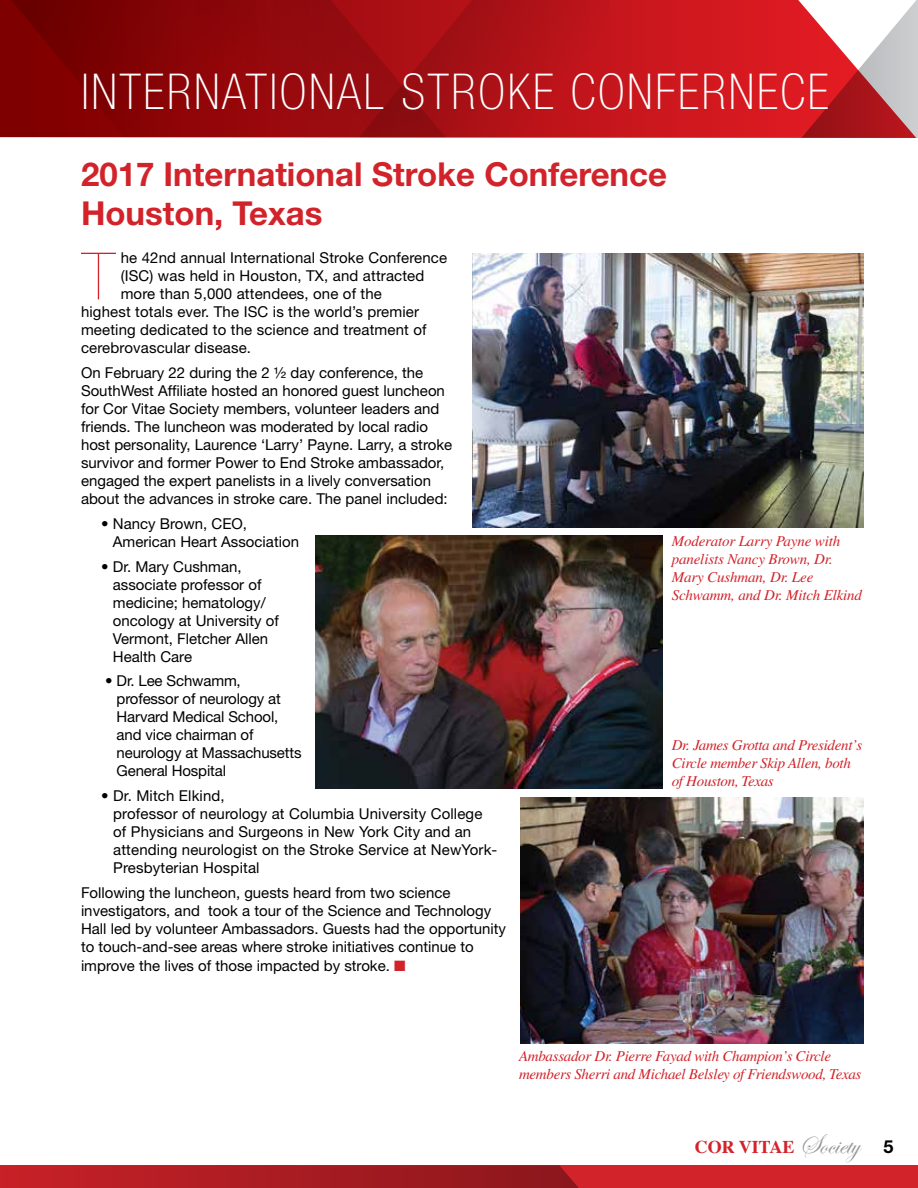
<style>
.page{position:relative;width:918px;height:1188px;background:#fff}
.page>*{position:absolute;margin:0;border:0;box-sizing:border-box;transform-origin:0 0}
.t1{font:200 65.4px "Helvetica Neue LT Std";color:#d2232a}
.t2{font:100 condensed 49.5px "Helvetica Neue LT Std";letter-spacing:.05em;color:#fff}
.t3{font:700 33px/39.6px "Helvetica Neue LT Std";color:#d2232a}
.t4{font:700 18px "Times";color:#d2232a}
.t5{font:15px/18px "Helvetica Neue LT Std";color:#000}
.t6{font:italic 15px/18px "Times LT Std";letter-spacing:-.02em;color:#d2232a}
.s1{color:#d2232a}
.s2{font-family:"Edwardian Script ITC";font-weight:400;font-size:28.5px;color:#939598}
.s3{font-family:"Helvetica Neue LT Std";color:#000}
</style>
<div class="page">
<svg style="left:610px;top:0;width:306px;height:138px;background:#d23f44"></svg>
<svg style="left:0;top:0;width:610px;height:138px;background:#980a0e"></svg>
<div style="left:0;top:1165px;width:918px;height:23px;background:#d2232a"></div>
<svg style="left:3px;top:1165px;width:576px;height:23px;background:#aa1c22"></svg>
<img style="left:521px;top:797px;width:343px;height:246px">
<img style="left:315px;top:536px;width:347px;height:252px">
<img style="left:472px;top:254px;width:392px;height:273px">
<h2 class="t2" style="left:81px;top:64px;width:749px">INTERNATIONAL STROKE CONFERNECE</h2>
<h3 class="t3" style="left:81px;top:153px;width:588px">2017 International Stroke Conference<br>Houston, Texas</h3>
<h1 class="t1" style="left:82px;top:239px;width:34px">T</h1>
<p class="t5" style="left:121px;top:249px;width:328px">he 42nd annual International Stroke Conference</p>
<p class="t5" style="left:121px;top:267px;width:305px">(ISC) was held in Houston, TX, and attracted</p>
<p class="t5" style="left:121px;top:285px;width:263px">more than 5,000 attendees, one of the</p>
<p class="t5" style="left:81px;top:303px;width:340px">highest totals ever. The ISC is the world’s premier</p>
<p class="t5" style="left:81px;top:321px;width:347px">meeting dedicated to the science and treatment of</p>
<p class="t5" style="left:81px;top:339px;width:172px">cerebrovascular disease.</p>
<p class="t5" style="left:81px;top:364px;width:373px">On February 22 during the 2 ½ day conference, the SouthWest Affiliate hosted an honored guest luncheon for Cor Vitae Society members, volunteer leaders and friends. The luncheon was moderated by local radio host personality, Laurence ‘Larry’ Payne. Larry, a stroke survivor and former Power to End Stroke ambassador, engaged the expert panelists in a lively conversation about the advances in stroke care. The panel included:</p>
<p class="t5" style="left:113px;top:514px;width:188px;text-indent:-12px">• Nancy Brown, CEO,<br>American Heart Association</p>
<p class="t5" style="left:113px;top:557px;width:168px;text-indent:-12px">• Dr. Mary Cushman, associate professor of medicine; hematology/ oncology at University of<br>Vermont, Fletcher Allen<br>Health Care</p>
<p class="t5" style="left:117px;top:672px;width:186px;text-indent:-11px">• Dr. Lee Schwamm, professor of neurology at<br>Harvard Medical School, and vice chairman of neurology at Massachusetts<br>General Hospital</p>
<p class="t5" style="left:113px;top:787px;width:386px;text-indent:-12px">• Dr. Mitch Elkind,<br>professor of neurology at Columbia University College of Physicians and Surgeons in New York City and an attending neurologist on the Stroke Service at NewYork-Presbyterian Hospital</p>
<p class="t5" style="left:81px;top:883px;width:427px">Following the luncheon, guests heard from two science investigators, and took a tour of the Science and Technology Hall led by volunteer Ambassadors. Guests had the opportunity to touch-and-see areas where stroke initiatives continue to</p>
<p class="t5" style="left:81px;top:957px;width:326px">improve the lives of those impacted by stroke. <span class="s1">■</span></p>
<p class="t6" style="left:672px;top:532px;width:192px">Moderator Larry Payne with panelists Nancy Brown, Dr.<br>Mary Cushman, Dr. Lee<br>Schwamm, and Dr. Mitch Elkind</p>
<p class="t6" style="left:672px;top:736px;width:192px">Dr. James Grotta and President’s<br>Circle member Skip Allen, both of Houston, Texas</p>
<p class="t6" style="left:519px;top:1047px;width:344px">Ambassador Dr. Pierre Fayad with Champion’s Circle members Sherri and Michael Belsley of Friendswood, Texas</p>
<p class="t4" style="left:695px;top:1130px;width:200px">COR VITAE <span class="s2">Society</span> <span class="s3">5</span></p>
</div>
